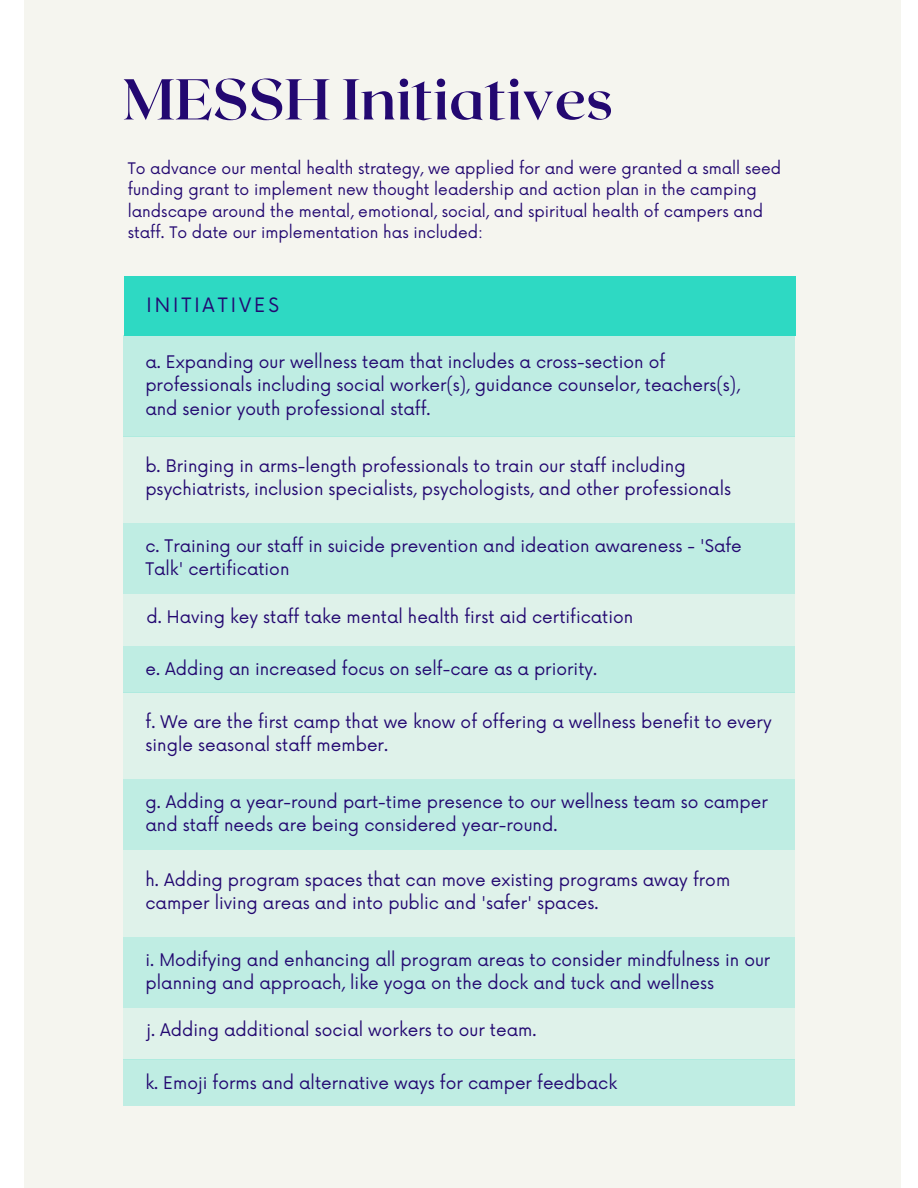
<style>
.page{position:relative;width:918px;height:1188px;background:#fff}
.page>*{position:absolute;margin:0;border:0;box-sizing:border-box;transform-origin:0 0}
.t1{font:700 57.45px "Roxborough CF";color:#230871}
.t2{font:19.35px "Now";letter-spacing:.155em;color:#230871}
.t3{font:16.95px/23.2px "Now";color:#230871}
.t4{font:15.45px/21.1px "Now";color:#230871}
</style>
<div class="page">
<div style="left:24px;top:0;width:876px;height:1188px;background:#f5f5ef"></div>
<div style="left:123px;top:436px;width:672px;height:86px;background:#dff2ea"></div>
<div style="left:123px;top:335px;width:672px;height:101px;background:#bfede3"></div>
<div style="left:123px;top:523px;width:672px;height:71px;background:#bfede3"></div>
<div style="left:124px;top:276px;width:672px;height:60px;background:#2ed9c3"></div>
<div style="left:123px;top:594px;width:672px;height:52px;background:#dff2ea"></div>
<div style="left:123px;top:646px;width:672px;height:46px;background:#bfede3"></div>
<div style="left:123px;top:692px;width:672px;height:87px;background:#dff2ea"></div>
<div style="left:123px;top:779px;width:672px;height:71px;background:#bfede3"></div>
<div style="left:123px;top:850px;width:672px;height:86px;background:#dff2ea"></div>
<div style="left:123px;top:937px;width:672px;height:71px;background:#bfede3"></div>
<div style="left:123px;top:1008px;width:672px;height:51px;background:#dff2ea"></div>
<div style="left:123px;top:1060px;width:672px;height:46px;background:#bfede3"></div>
<h1 class="t1" style="left:123px;top:62px;width:492px">MESSH Initiatives</h1>
<p class="t4" style="left:128px;top:159px;width:655px">To advance our mental health strategy, we applied for and were granted a small seed funding grant to implement new thought leadership and action plan in the camping landscape around the mental, emotional, social, and spiritual health of campers and staff. To date our implementation has included:</p>
<p class="t2" style="left:146px;top:295px;width:134px">INITIATIVES</p>
<p class="t3" style="left:145px;top:351px;width:596px">a. Expanding our wellness team that includes a cross-section of professionals including social worker(s), guidance counselor, teachers(s), and senior youth professional staff.</p>
<p class="t3" style="left:145px;top:455px;width:587px">b. Bringing in arms-length professionals to train our staff including psychiatrists, inclusion specialists, psychologists, and other professionals</p>
<p class="t3" style="left:145px;top:535px;width:598px">c. Training our staff in suicide prevention and ideation awareness - 'Safe<br>Talk' certification</p>
<p class="t3" style="left:146px;top:606px;width:488px">d. Having key staff take mental health first aid certification</p>
<p class="t3" style="left:145px;top:658px;width:453px">e. Adding an increased focus on self-care as a priority.</p>
<p class="t3" style="left:145px;top:711px;width:628px">f. We are the first camp that we know of offering a wellness benefit to every single seasonal staff member.</p>
<p class="t3" style="left:145px;top:791px;width:624px">g. Adding a year-round part-time presence to our wellness team so camper and staff needs are being considered year-round.</p>
<p class="t3" style="left:146px;top:869px;width:586px">h. Adding program spaces that can move existing programs away from camper living areas and into public and 'safer' spaces.</p>
<p class="t3" style="left:146px;top:949px;width:626px">i. Modifying and enhancing all program areas to consider mindfulness in our planning and approach, like yoga on the dock and tuck and wellness</p>
<p class="t3" style="left:146px;top:1020px;width:392px">j. Adding additional social workers to our team.</p>
<p class="t3" style="left:145px;top:1072px;width:473px">k. Emoji forms and alternative ways for camper feedback</p>
</div>
